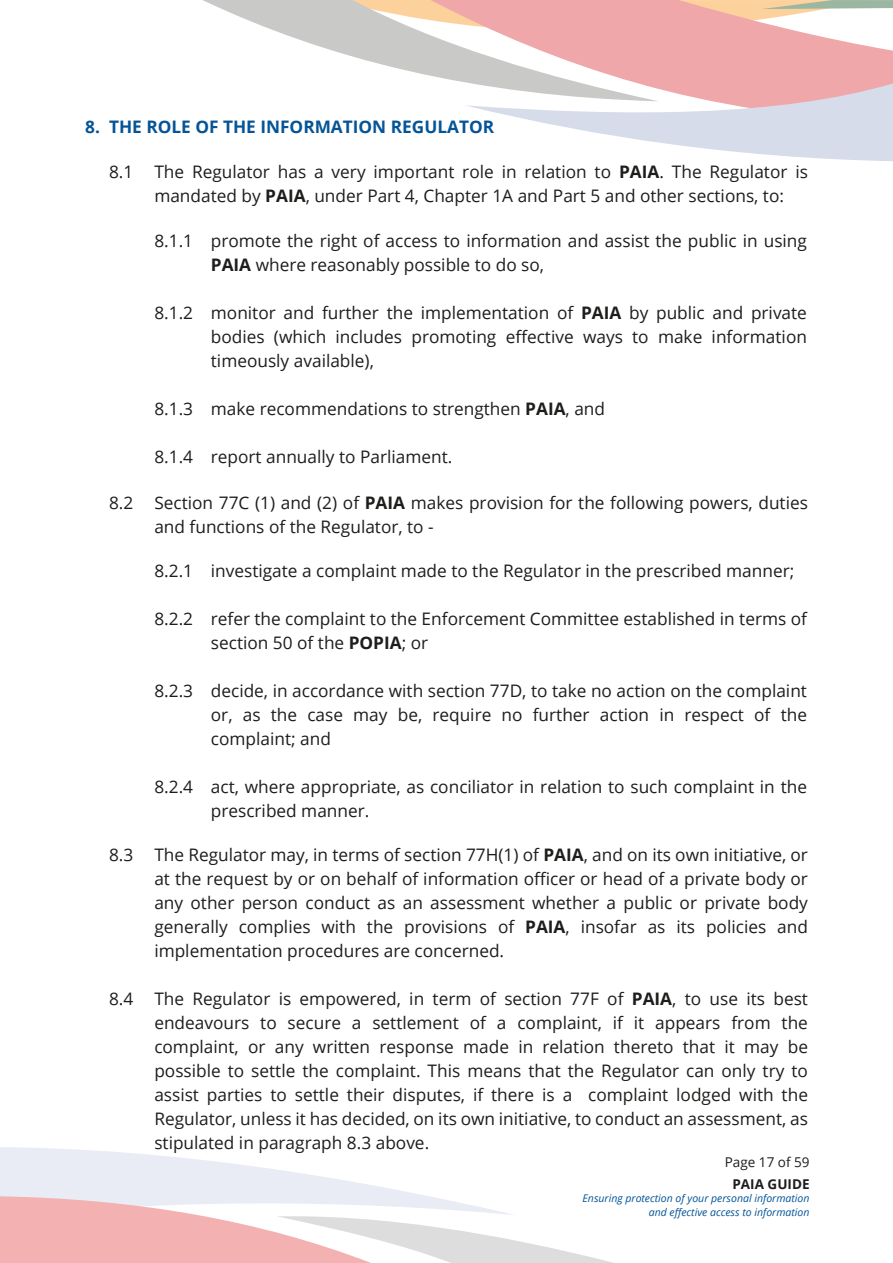
<style>
.page{position:relative;width:893px;height:1263px;background:#fff}
.page>*{position:absolute;margin:0;border:0;box-sizing:border-box;transform-origin:0 0}
.t1{font:17.25px/24px "Open Sans";color:#1d1d1b}
.t2{font:700 17.25px "Open Sans";color:#055497}
.t3{font:13.5px "Open Sans";color:#1d1d1b}
.t4{font:700 13.5px "Open Sans";color:#1d1d1b}
.t5{font:italic 10.5px/13.5px "Open Sans";color:#035496;text-align:right}
.s1{font-weight:700}
</style>
<div class="page">
<svg style="left:0;top:1147px;width:614px;height:116px"></svg>
<svg style="left:659px;top:0;width:234px;height:83px;fill:#efa7a9"></svg>
<svg style="left:203px;top:0;width:456px;height:83px"></svg>
<svg style="left:466px;top:83px;width:427px;height:78px"></svg>
<p class="t2" style="left:85px;top:120px;width:410px">8. THE ROLE OF THE INFORMATION REGULATOR</p>
<p class="t1" style="left:154px;top:162px;width:655px;text-indent:-45px">8.1 The Regulator has a very important role in relation to <span class="s1">PAIA</span>. The Regulator is mandated by <span class="s1">PAIA</span>, under Part 4, Chapter 1A and Part 5 and other sections, to:</p>
<p class="t1" style="left:154px;top:231px;width:40px">8.1.1</p>
<p class="t1" style="left:154px;top:303px;width:40px">8.1.2</p>
<p class="t1" style="left:154px;top:399px;width:40px">8.1.3</p>
<p class="t1" style="left:154px;top:447px;width:40px">8.1.4</p>
<p class="t1" style="left:211px;top:231px;width:598px">promote the right of access to information and assist the public in using<br><span class="s1">PAIA</span> where reasonably possible to do so,</p>
<p class="t1" style="left:211px;top:303px;width:598px;text-align:justify">monitor and further the implementation of <span class="s1">PAIA</span> by public and private bodies (which includes promoting effective ways to make information timeously available),</p>
<p class="t1" style="left:211px;top:399px;width:396px">make recommendations to strengthen <span class="s1">PAIA</span>, and</p>
<p class="t1" style="left:211px;top:447px;width:243px">report annually to Parliament.</p>
<p class="t1" style="left:154px;top:492px;width:655px;text-indent:-45px">8.2 Section 77C (1) and (2) of <span class="s1">PAIA</span> makes provision for the following powers, duties and functions of the Regulator, to -</p>
<p class="t1" style="left:109px;top:844px;width:26px">8.3</p>
<p class="t1" style="left:109px;top:988px;width:26px">8.4</p>
<p class="t1" style="left:154px;top:561px;width:40px">8.2.1</p>
<p class="t1" style="left:154px;top:609px;width:40px">8.2.2</p>
<p class="t1" style="left:154px;top:681px;width:40px">8.2.3</p>
<p class="t1" style="left:154px;top:777px;width:40px">8.2.4</p>
<p class="t1" style="left:211px;top:561px;width:585px">investigate a complaint made to the Regulator in the prescribed manner;</p>
<p class="t1" style="left:211px;top:609px;width:598px">refer the complaint to the Enforcement Committee established in terms of section 50 of the <span class="s1">POPIA</span>; or</p>
<p class="t1" style="left:211px;top:681px;width:598px;text-align:justify">decide, in accordance with section 77D, to take no action on the complaint or, as the case may be, require no further action in respect of the complaint; and</p>
<p class="t1" style="left:211px;top:777px;width:598px">act, where appropriate, as conciliator in relation to such complaint in the prescribed manner.</p>
<p class="t1" style="left:154px;top:844px;width:655px;text-align:justify">The Regulator may, in terms of section 77H(1) of <span class="s1">PAIA</span>, and on its own initiative, or at the request by or on behalf of information officer or head of a private body or any other person conduct as an assessment whether a public or private body generally complies with the provisions of <span class="s1">PAIA</span>, insofar as its policies and implementation procedures are concerned.</p>
<p class="t1" style="left:154px;top:988px;width:655px;text-align:justify">The Regulator is empowered, in term of section 77F of <span class="s1">PAIA</span>, to use its best endeavours to secure a settlement of a complaint, if it appears from the complaint, or any written response made in relation thereto that it may be possible to settle the complaint. This means that the Regulator can only try to assist parties to settle their disputes, if there is a complaint lodged with the Regulator, unless it has decided, on its own initiative, to conduct an assessment, as stipulated in paragraph 8.3 above.</p>
<p class="t3" style="left:725px;top:1156px;width:86px">Page 17 of 59</p>
<p class="t5" style="left:583px;top:1192px;width:228px">Ensuring protection of your personal information and effective access to information</p>
<p class="t4" style="left:732px;top:1178px;width:79px">PAIA GUIDE</p>
</div>
